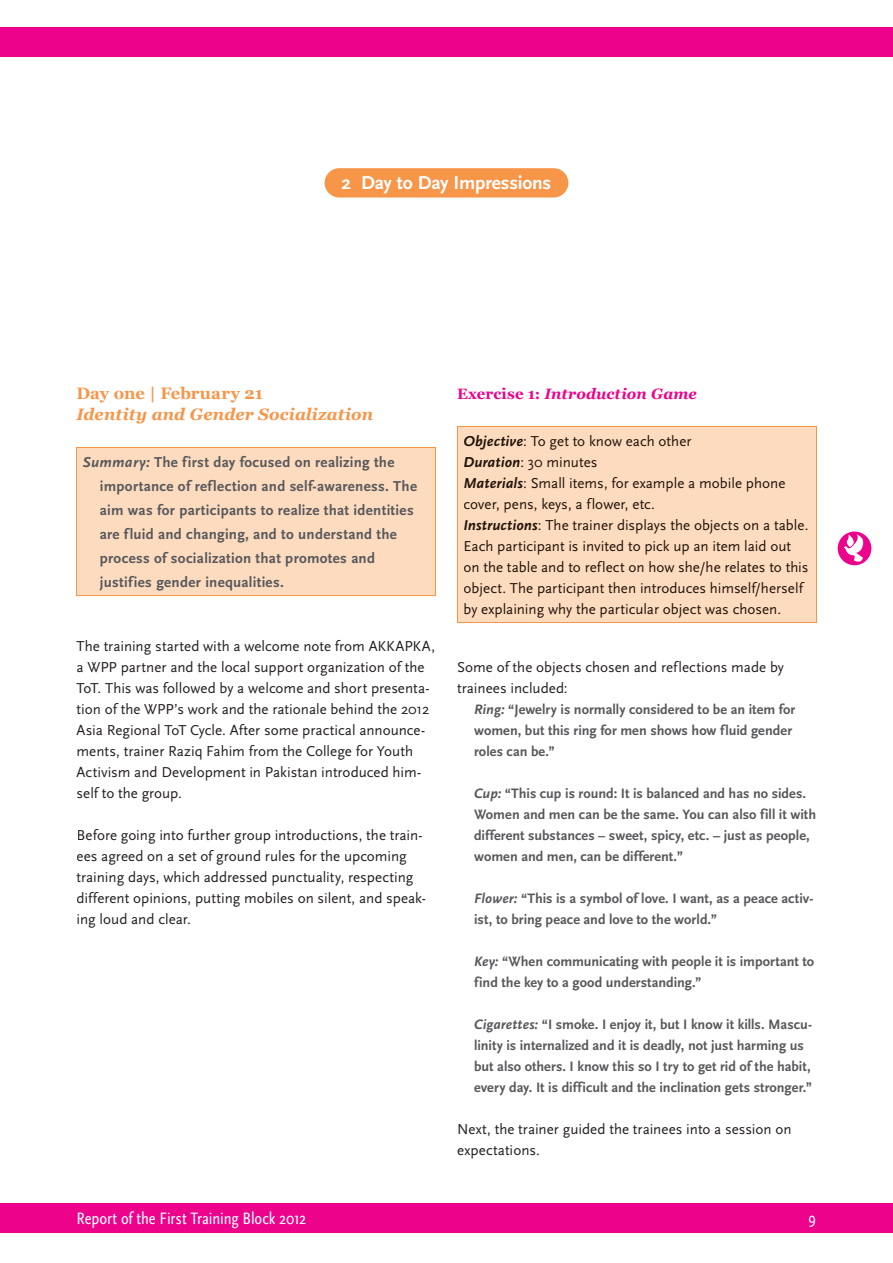
<style>
.page{position:relative;width:893px;height:1263px;background:#fff}
.page>*{position:absolute;margin:0;border:0;box-sizing:border-box;transform-origin:0 0}
.t1{font:700 19.5px "Scala Sans";letter-spacing:-.01em;color:#fff}
.t2{font:17.25px "Scala Sans Regular Con";letter-spacing:-.005em;color:#fff}
.t3{font:italic 700 16.5px "Georgia";letter-spacing:.005em;color:#f79549}
.t4{font:700 16.5px "Georgia";letter-spacing:-.005em;color:#f79549}
.t5{font:15px/21px "Scala Sans";color:#231f20}
.t6{font:15px/21px "Scala Sans";color:#21140a}
.t7{font:700 15px/24px "Scala Sans";letter-spacing:.02em;color:#57585a}
.t8{font:italic 700 15px "Georgia";letter-spacing:.005em;color:#ed028c}
.t9{font:700 14.25px/21px "Scala Sans";color:#57585a}
.s1{font-style:italic}
.s2{font-style:normal}
.s3{font-weight:700;font-style:italic}
</style>
<div class="page">
<div style="left:0;top:1203px;width:892px;height:30px;background:#ed028c"></div>
<div style="left:0;top:27px;width:892px;height:30px;background:#ed028c"></div>
<div style="left:838px;top:531px;width:33px;height:34px;background:#ed028c;border-radius:50%"></div>
<svg style="left:844px;top:534px;width:20px;height:28px"></svg>
<div style="left:77px;top:447px;width:358px;height:148px;background:#fddbbf"></div>
<hr style="left:77px;top:447px;width:359px;height:1px;background:#f79549">
<hr style="left:77px;top:448px;width:1px;height:147px;background:#f79549">
<hr style="left:435px;top:448px;width:1px;height:147px;background:#f79549">
<hr style="left:77px;top:595px;width:359px;height:1px;background:#f79549">
<div style="left:457px;top:426px;width:359px;height:197px;background:#fddbbf"></div>
<hr style="left:457px;top:426px;width:359px;height:1px;background:#f79549">
<hr style="left:457px;top:427px;width:1px;height:195px;background:#f79549">
<hr style="left:816px;top:427px;width:1px;height:195px;background:#f79549">
<hr style="left:457px;top:622px;width:359px;height:1px;background:#f79549">
<div style="left:325px;top:168px;width:243px;height:30px;background:#f79549;border-radius:15px"></div>
<h1 class="t1" style="left:342px;top:172px;width:211px">2 Day to Day Impressions</h1>
<p class="t4" style="left:77px;top:384px;width:188px">Day one | February 21</p>
<p class="t3" style="left:77px;top:405px;width:298px">Identity and Gender Socialization</p>
<p class="t7" style="left:100px;top:450px;width:319px;text-indent:-17px"><span class="s1">Summary:</span> The first day focused on realizing the importance of reflection and self-awareness. The aim was for participants to realize that identities are fluid and changing, and to understand the process of socialization that promotes and justifies gender inequalities.</p>
<p class="t5" style="left:77px;top:636px;width:360px">The training started with a welcome note from AKKAPKA, a WPP partner and the local support organization of the ToT. This was followed by a welcome and short presenta&shy;tion of the WPP’s work and the rationale behind the 2012<br>Asia Regional ToT Cycle. After some practical announce&shy;ments, trainer Raziq Fahim from the College for Youth Activism and Development in Pakistan introduced him&shy;self to the group.</p>
<p class="t5" style="left:77px;top:825px;width:351px">Before going into further group introductions, the train&shy;ees agreed on a set of ground rules for the upcoming training days, which addressed punctuality, respecting different opinions, putting mobiles on silent, and speak&shy;ing loud and clear.</p>
<p class="t8" style="left:457px;top:385px;width:241px"><span class="s2">Exercise 1:</span> Introduction Game</p>
<p class="t6" style="left:463px;top:431px;width:347px"><span class="s3">Objective</span>: To get to know each other<br><span class="s3">Duration</span>: 30 minutes<br><span class="s3">Materials</span>: Small items, for example a mobile phone cover, pens, keys, a flower, etc.<br><span class="s3">Instructions</span>: The trainer displays the objects on a table.<br>Each participant is invited to pick up an item laid out on the table and to reflect on how she/he relates to this object. The participant then introduces himself/herself by explaining why the particular object was chosen.</p>
<p class="t5" style="left:457px;top:657px;width:328px">Some of the objects chosen and reflections made by trainees included:</p>
<p class="t9" style="left:474px;top:699px;width:323px"><span class="s1">Ring:</span> “Jewelry is normally considered to be an item for women, but this ring for men shows how fluid gender roles can be.”</p>
<p class="t9" style="left:474px;top:783px;width:343px"><span class="s1">Cup:</span> “This cup is round: It is balanced and has no sides.<br>Women and men can be the same. You can also fill it with different substances – sweet, spicy, etc. – just as people, women and men, can be different.”</p>
<p class="t9" style="left:474px;top:888px;width:341px"><span class="s1">Flower:</span> “This is a symbol of love. I want, as a peace activ&shy;ist, to bring peace and love to the world.”</p>
<p class="t9" style="left:474px;top:951px;width:341px"><span class="s1">Key:</span> “When communicating with people it is important to find the key to a good understanding.”</p>
<p class="t9" style="left:474px;top:1014px;width:340px"><span class="s1">Cigarettes:</span> “I smoke. I enjoy it, but I know it kills. Mascu&shy;linity is internalized and it is deadly, not just harming us but also others. I know this so I try to get rid of the habit, every day. It is difficult and the inclination gets stronger.”</p>
<p class="t5" style="left:457px;top:1119px;width:336px">Next, the trainer guided the trainees into a session on expectations.</p>
<p class="t2" style="left:77px;top:1209px;width:231px">Report of the First Training Block 2012</p>
<p class="t2" style="left:808px;top:1209px;width:9px">9</p>
</div>
